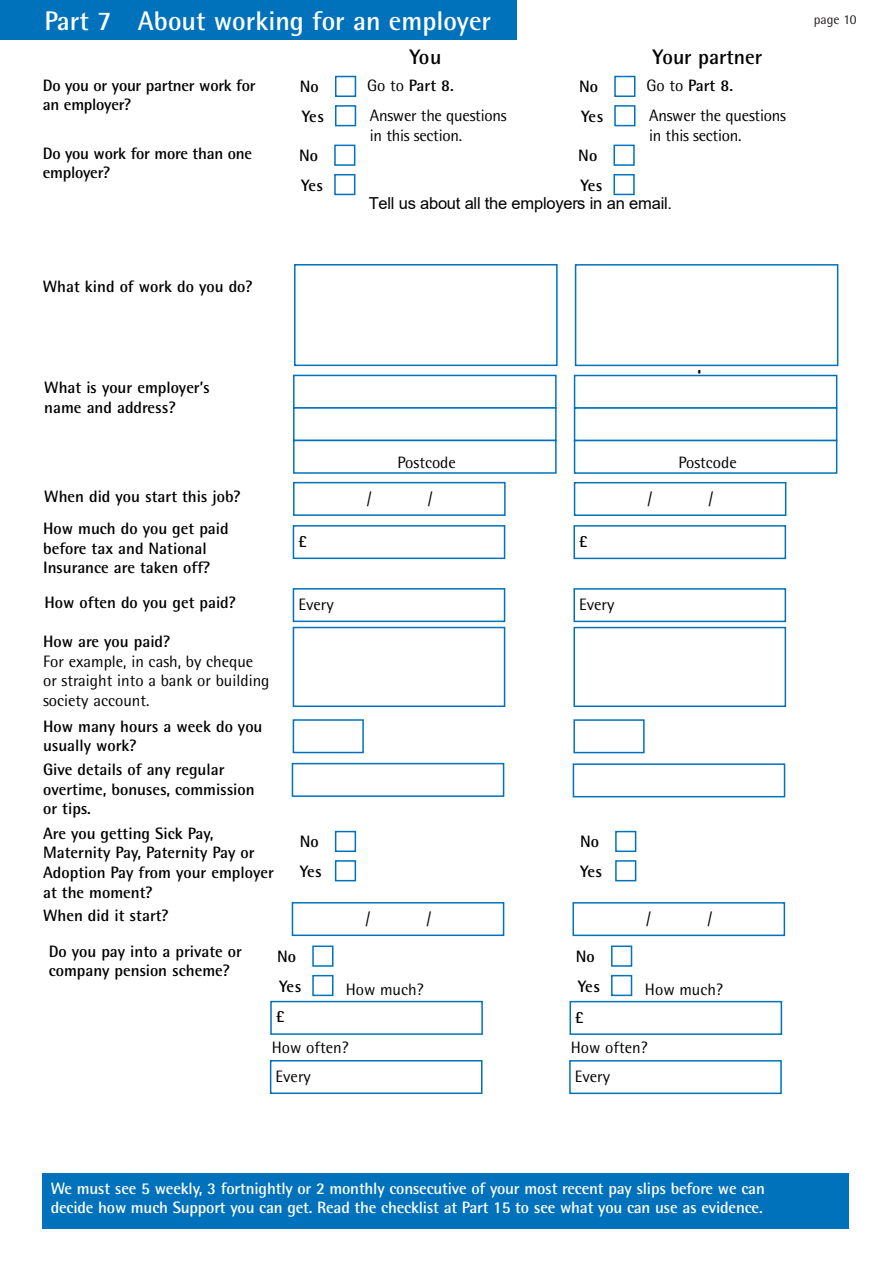
<style>
.page{position:relative;width:893px;height:1263px;background:#fff}
.page>*{position:absolute;margin:0;border:0;box-sizing:border-box;transform-origin:0 0}
.t1{font:700 27px "Rotis Semi Sans";color:#fff}
.t2{font:700 21px "Rotis Semi Sans";color:#000}
.t3{font:700 16.5px/19.5px "Rotis Semi Sans";color:#000}
.t4{font:16.5px/29.8px "Rotis Semi Sans";letter-spacing:-.015em;color:#000}
.t5{font:700 16.5px/18.8px "Rotis Semi Sans";letter-spacing:-.01em;color:#fff}
.t6{font:16.5px "Arial";letter-spacing:-.015em;color:#000}
.t7{font:13.5px "Rotis Semi Sans";color:#231f20}
.s1{font-weight:700}
</style>
<div class="page">
<div style="left:294px;top:264px;width:264px;height:102px;border:2px solid #0072bc"></div>
<div style="left:575px;top:264px;width:263px;height:102px;border:2px solid #0072bc"></div>
<div style="left:0;top:0;width:516px;height:39px;background:#0072bc"></div>
<div style="left:335px;top:76px;width:21px;height:21px;border:2px solid #0072bc"></div>
<div style="left:335px;top:105px;width:21px;height:21px;border:2px solid #0072bc"></div>
<div style="left:334px;top:145px;width:21px;height:21px;border:2px solid #0072bc"></div>
<div style="left:334px;top:174px;width:21px;height:21px;border:2px solid #0072bc"></div>
<div style="left:614px;top:76px;width:21px;height:21px;border:2px solid #0072bc"></div>
<div style="left:614px;top:105px;width:21px;height:21px;border:2px solid #0072bc"></div>
<div style="left:613px;top:145px;width:22px;height:21px;border:2px solid #0072bc"></div>
<div style="left:613px;top:174px;width:22px;height:21px;border:2px solid #0072bc"></div>
<div style="left:293px;top:588px;width:212px;height:34px;border:2px solid #0072bc"></div>
<div style="left:293px;top:719px;width:71px;height:34px;border:2px solid #0072bc"></div>
<div style="left:293px;top:482px;width:213px;height:34px;border:2px solid #0072bc"></div>
<div style="left:293px;top:525px;width:212px;height:34px;border:2px solid #0072bc"></div>
<div style="left:573px;top:588px;width:213px;height:34px;border:2px solid #0072bc"></div>
<div style="left:292px;top:902px;width:212px;height:34px;border:2px solid #0072bc"></div>
<div style="left:572px;top:902px;width:213px;height:34px;border:2px solid #0072bc"></div>
<div style="left:573px;top:719px;width:72px;height:34px;border:2px solid #0072bc"></div>
<div style="left:574px;top:482px;width:212px;height:34px;border:2px solid #0072bc"></div>
<div style="left:573px;top:525px;width:213px;height:34px;border:2px solid #0072bc"></div>
<div style="left:293px;top:627px;width:212px;height:80px;border:2px solid #0072bc"></div>
<div style="left:573px;top:627px;width:213px;height:80px;border:2px solid #0072bc"></div>
<div style="left:292px;top:763px;width:212px;height:34px;border:2px solid #0072bc"></div>
<div style="left:573px;top:763px;width:212px;height:34px;border:2px solid #0072bc"></div>
<div style="left:293px;top:375px;width:264px;height:34px;border:2px solid #0072bc"></div>
<div style="left:293px;top:407px;width:264px;height:34px;border:2px solid #0072bc"></div>
<div style="left:293px;top:440px;width:264px;height:34px;border:2px solid #0072bc"></div>
<div style="left:335px;top:831px;width:21px;height:21px;border:2px solid #0072bc"></div>
<div style="left:335px;top:860px;width:21px;height:21px;border:2px solid #0072bc"></div>
<div style="left:574px;top:375px;width:263px;height:34px;border:2px solid #0072bc"></div>
<div style="left:574px;top:407px;width:263px;height:34px;border:2px solid #0072bc"></div>
<div style="left:574px;top:440px;width:263px;height:34px;border:2px solid #0072bc"></div>
<div style="left:615px;top:831px;width:21px;height:21px;border:2px solid #0072bc"></div>
<div style="left:615px;top:860px;width:21px;height:21px;border:2px solid #0072bc"></div>
<div style="left:270px;top:1001px;width:213px;height:34px;border:2px solid #0072bc"></div>
<div style="left:270px;top:1060px;width:212px;height:34px;border:2px solid #0072bc"></div>
<div style="left:569px;top:1001px;width:213px;height:34px;border:2px solid #0072bc"></div>
<div style="left:569px;top:1060px;width:213px;height:34px;border:2px solid #0072bc"></div>
<div style="left:312px;top:945px;width:21px;height:22px;border:2px solid #0072bc"></div>
<div style="left:312px;top:975px;width:21px;height:21px;border:2px solid #0072bc"></div>
<div style="left:611px;top:945px;width:21px;height:22px;border:2px solid #0072bc"></div>
<div style="left:611px;top:975px;width:21px;height:21px;border:2px solid #0072bc"></div>
<div style="left:43px;top:1173px;width:806px;height:56px;background:#0072bc"></div>
<h1 class="t1" style="left:44px;top:12px;width:448px">Part 7 About working for an employer</h1>
<p class="t3" style="left:43px;top:77px;width:214px">Do you or your partner work for</p>
<p class="t3" style="left:43px;top:97px;width:90px">an employer?</p>
<p class="t3" style="left:43px;top:145px;width:211px">Do you work for more than one employer?</p>
<p class="t2" style="left:410px;top:49px;width:33px">You</p>
<p class="t2" style="left:652px;top:49px;width:111px">Your partner</p>
<p class="t3" style="left:300px;top:78px;width:20px">No</p>
<p class="t4" style="left:367px;top:72px;width:141px">Go to <span class="s1">Part 8.<br></span>Answer the questions</p>
<p class="t4" style="left:370px;top:122px;width:94px">in this section.</p>
<p class="t3" style="left:302px;top:108px;width:24px">Yes</p>
<p class="t3" style="left:299px;top:147px;width:20px">No</p>
<p class="t3" style="left:301px;top:177px;width:24px">Yes</p>
<p class="t3" style="left:579px;top:78px;width:20px">No</p>
<p class="t4" style="left:646px;top:72px;width:141px">Go to <span class="s1">Part 8.<br></span>Answer the questions</p>
<p class="t4" style="left:649px;top:122px;width:94px">in this section.</p>
<p class="t3" style="left:581px;top:108px;width:24px">Yes</p>
<p class="t3" style="left:578px;top:142px;width:26px;line-height:30.3px">No<br>Yes</p>
<p class="t6" style="left:369px;top:194px;width:305px">Tell us about all the employers in an email.</p>
<p class="t3" style="left:43px;top:278px;width:211px">What kind of work do you do?</p>
<p class="t3" style="left:44px;top:380px;width:167px">What is your employer’s name and address?</p>
<p class="t3" style="left:44px;top:488px;width:198px">When did you start this job?</p>
<p class="t3" style="left:43px;top:520px;width:187px">How much do you get paid before tax and National<br>Insurance are taken off?</p>
<p class="t3" style="left:45px;top:595px;width:193px">How often do you get paid?</p>
<p class="t3" style="left:43px;top:633px;width:129px">How are you paid?</p>
<p class="t4" style="left:43px;top:653px;width:228px;line-height:19.5px">For example, in cash, by cheque or straight into a bank or building society account.</p>
<p class="t3" style="left:43px;top:718px;width:221px">How many hours a week do you usually work?</p>
<p class="t3" style="left:43px;top:762px;width:213px">Give details of any regular overtime, bonuses, commission or tips.</p>
<p class="t3" style="left:43px;top:825px;width:232px">Are you getting Sick Pay,<br>Maternity Pay, Paternity Pay or<br>Adoption Pay from your employer at the moment?</p>
<p class="t3" style="left:43px;top:907px;width:127px">When did it start?</p>
<p class="t3" style="left:298px;top:533px;width:10px">£</p>
<p class="t4" style="left:298px;top:591px;width:37px">Every</p>
<p class="t3" style="left:300px;top:828px;width:24px;line-height:30.3px">No<br>Yes</p>
<p class="t4" style="left:398px;top:449px;width:60px">Postcode</p>
<p class="t4" style="left:367px;top:485px;width:6px">/</p>
<p class="t4" style="left:428px;top:485px;width:6px">/</p>
<p class="t4" style="left:365px;top:905px;width:6px">/</p>
<p class="t4" style="left:426px;top:905px;width:6px">/</p>
<p class="t3" style="left:579px;top:533px;width:10px">£</p>
<p class="t4" style="left:579px;top:591px;width:37px">Every</p>
<p class="t2" style="left:697px;top:354px;width:12px">p</p>
<p class="t4" style="left:678px;top:449px;width:60px">Postcode</p>
<p class="t4" style="left:648px;top:485px;width:6px">/</p>
<p class="t4" style="left:709px;top:485px;width:6px">/</p>
<p class="t3" style="left:580px;top:828px;width:24px;line-height:30.3px">No<br>Yes</p>
<p class="t4" style="left:646px;top:905px;width:6px">/</p>
<p class="t4" style="left:707px;top:905px;width:6px">/</p>
<p class="t3" style="left:49px;top:943px;width:195px">Do you pay into a private or</p>
<p class="t3" style="left:277px;top:948px;width:20px">No</p>
<p class="t3" style="left:576px;top:948px;width:20px">No</p>
<p class="t3" style="left:49px;top:962px;width:183px">company pension scheme?</p>
<p class="t3" style="left:279px;top:978px;width:24px">Yes</p>
<p class="t4" style="left:346px;top:976px;width:79px">How much?</p>
<p class="t3" style="left:578px;top:978px;width:24px">Yes</p>
<p class="t4" style="left:645px;top:976px;width:79px">How much?</p>
<p class="t3" style="left:276px;top:1009px;width:10px">£</p>
<p class="t3" style="left:575px;top:1009px;width:10px">£</p>
<p class="t4" style="left:272px;top:1034px;width:78px">How often?</p>
<p class="t4" style="left:571px;top:1034px;width:78px">How often?</p>
<p class="t4" style="left:276px;top:1063px;width:37px">Every</p>
<p class="t4" style="left:575px;top:1063px;width:37px">Every</p>
<p class="t7" style="left:814px;top:14px;width:44px">page 10</p>
<p class="t5" style="left:51px;top:1181px;width:716px">We must see 5 weekly, 3 fortnightly or 2 monthly consecutive of your most recent pay slips before we can decide how much Support you can get. Read the checklist at Part 15 to see what you can use as evidence.</p>
</div>
